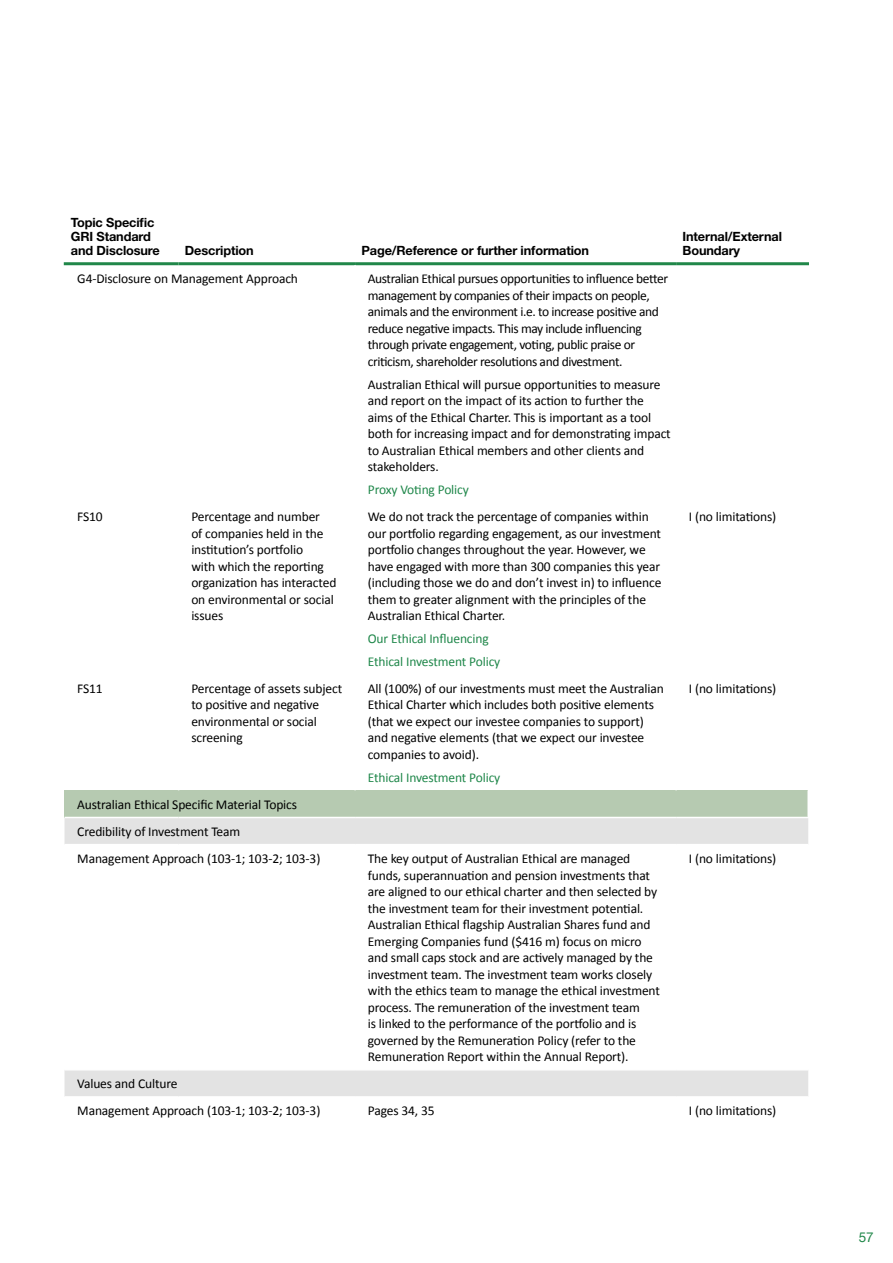
<style>
.page{position:relative;width:893px;height:1263px;background:#fff}
.page>*{position:absolute;margin:0;border:0;box-sizing:border-box;transform-origin:0 0}
.t1{font:13.5px/16.5px "Calibri";letter-spacing:-.01em;color:#000}
.t2{font:13.5px/16.5px "Calibri";letter-spacing:-.03em;color:#000}
.t3{font:13.5px/23px "Calibri";letter-spacing:-.01em;color:#1f874a}
.t4{font:13.5px "Helvetica Neue";color:#208749}
.t5{font:700 12.75px/14.2px "Helvetica Neue LT Std";letter-spacing:-.01em;color:#000}
</style>
<div class="page">
<div style="left:65px;top:790px;width:743px;height:27px;background:#b6cab1"></div>
<svg style="left:65px;top:818px;width:743px;height:278px"></svg>
<hr style="left:355px;top:844px;width:321px;height:1px;background:#fff">
<hr style="left:676px;top:844px;width:132px;height:1px;background:#fff">
<hr style="left:675px;top:845px;width:2px;height:224px;background:#fff">
<hr style="left:64px;top:262px;width:115px;height:3px;background:#208749">
<hr style="left:179px;top:262px;width:176px;height:3px;background:#208749">
<hr style="left:355px;top:262px;width:321px;height:3px;background:#208749">
<hr style="left:676px;top:262px;width:133px;height:3px;background:#208749">
<hr style="left:65px;top:844px;width:114px;height:1px;background:#fff">
<hr style="left:179px;top:844px;width:176px;height:1px;background:#fff">
<hr style="left:354px;top:845px;width:2px;height:224px;background:#fff">
<hr style="left:65px;top:1069px;width:114px;height:1px;background:#fff">
<hr style="left:179px;top:1069px;width:176px;height:1px;background:#fff">
<hr style="left:355px;top:1069px;width:321px;height:1px;background:#fff">
<hr style="left:676px;top:1069px;width:132px;height:1px;background:#fff">
<hr style="left:807px;top:790px;width:2px;height:27px;background:#fff">
<p class="t5" style="left:71px;top:215px;width:90px">Topic Specific<br>GRI Standard and Disclosure</p>
<p class="t5" style="left:185px;top:243px;width:70px">Description</p>
<p class="t5" style="left:361px;top:243px;width:229px">Page/Reference or further information</p>
<p class="t1" style="left:77px;top:270px;width:222px">G4-Disclosure on Management Approach</p>
<p class="t2" style="left:368px;top:270px;width:302px">Australian Ethical pursues opportunities to influence better management by companies of their impacts on people, animals and the environment i.e. to increase positive and reduce negative impacts. This may include influencing through private engagement, voting, public praise or criticism, shareholder resolutions and divestment.</p>
<p class="t1" style="left:368px;top:376px;width:304px">Australian Ethical will pursue opportunities to measure and report on the impact of its action to further the aims of the Ethical Charter. This is important as a tool both for increasing impact and for demonstrating impact to Australian Ethical members and other clients and stakeholders.</p>
<p class="t3" style="left:368px;top:478px;width:103px">Proxy Voting Policy</p>
<p class="t1" style="left:77px;top:508px;width:27px">FS10</p>
<p class="t1" style="left:191px;top:508px;width:147px">Percentage and number<br>of companies held in the institution’s portfolio<br>with which the reporting organization has interacted on environmental or social issues</p>
<p class="t1" style="left:368px;top:508px;width:295px">We do not track the percentage of companies within our portfolio regarding engagement, as our investment portfolio changes throughout the year. However, we have engaged with more than 300 companies this year (including those we do and don’t invest in) to influence them to greater alignment with the principles of the Australian Ethical Charter.</p>
<p class="t3" style="left:368px;top:627px;width:134px">Our Ethical Influencing<br>Ethical Investment Policy</p>
<p class="t1" style="left:77px;top:680px;width:27px">FS11</p>
<p class="t1" style="left:191px;top:680px;width:152px">Percentage of assets subject to positive and negative environmental or social screening</p>
<p class="t1" style="left:368px;top:680px;width:298px">All (100%) of our investments must meet the Australian Ethical Charter which includes both positive elements (that we expect our investee companies to support) and negative elements (that we expect our investee companies to avoid).</p>
<p class="t3" style="left:368px;top:766px;width:134px">Ethical Investment Policy</p>
<p class="t5" style="left:682px;top:229px;width:101px">Internal/External<br>Boundary</p>
<p class="t1" style="left:689px;top:508px;width:89px">I (no limitations)</p>
<p class="t1" style="left:689px;top:680px;width:89px">I (no limitations)</p>
<p class="t1" style="left:77px;top:791px;width:245px;line-height:27.2px">Australian Ethical Specific Material Topics<br>Credibility of Investment Team<br>Management Approach (103-1; 103-2; 103-3)</p>
<p class="t1" style="left:77px;top:1070px;width:245px;line-height:27.2px">Values and Culture<br>Management Approach (103-1; 103-2; 103-3)</p>
<p class="t1" style="left:368px;top:850px;width:294px">The key output of Australian Ethical are managed funds, superannuation and pension investments that are aligned to our ethical charter and then selected by the investment team for their investment potential.<br>Australian Ethical flagship Australian Shares fund and Emerging Companies fund ($416 m) focus on micro and small caps stock and are actively managed by the investment team. The investment team works closely with the ethics team to manage the ethical investment process. The remuneration of the investment team<br>is linked to the performance of the portfolio and is governed by the Remuneration Policy (refer to the Remuneration Report within the Annual Report).</p>
<p class="t1" style="left:689px;top:850px;width:89px">I (no limitations)</p>
<p class="t1" style="left:368px;top:1103px;width:68px">Pages 34, 35</p>
<p class="t1" style="left:689px;top:1103px;width:89px">I (no limitations)</p>
<p class="t4" style="left:859px;top:1227px;width:17px">57</p>
</div>
